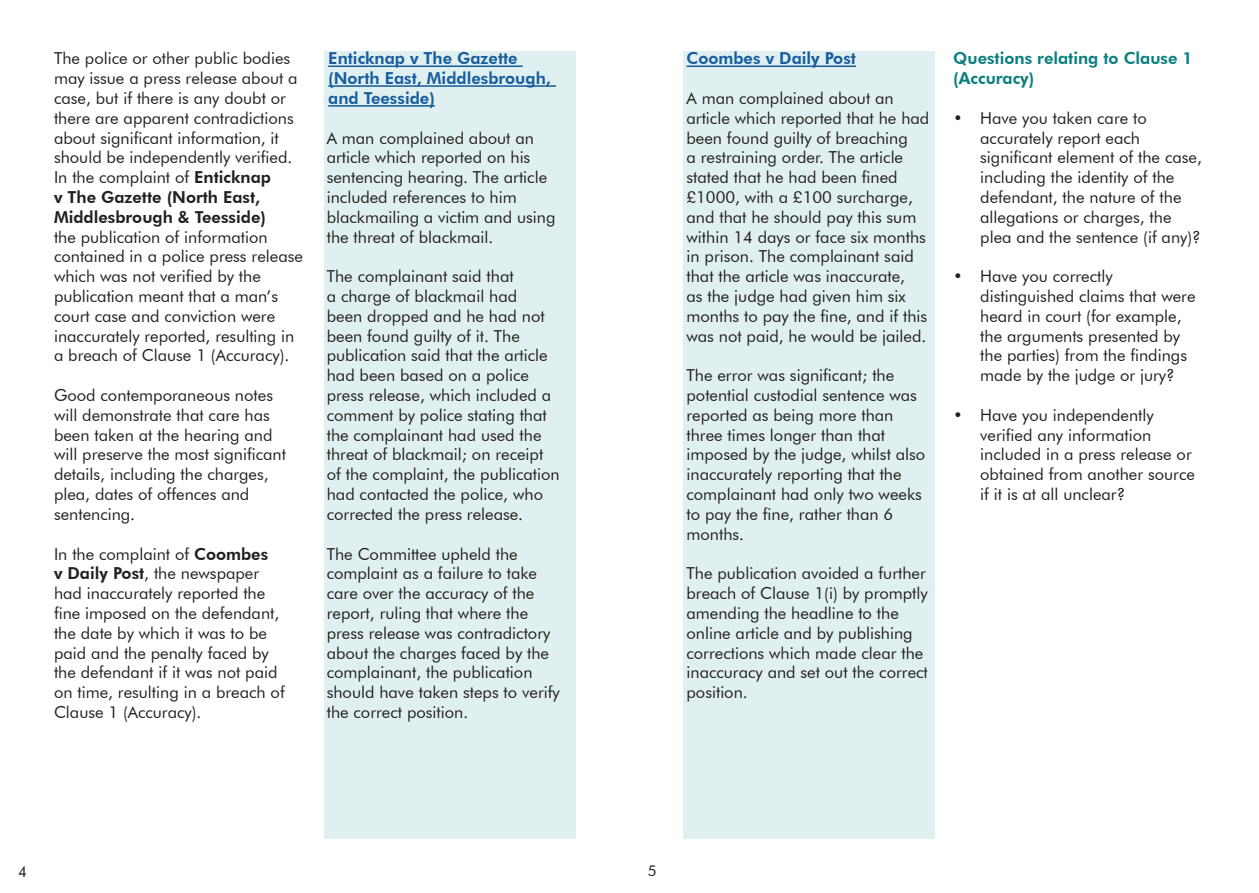
<style>
.page{position:relative;width:1259px;height:893px;background:#fff}
.page>*{position:absolute;margin:0;border:0;box-sizing:border-box;transform-origin:0 0}
.t1{font:16.5px/19.8px "Futura BT";color:#231f20}
.t2{font:800 16.5px/19.8px "Futura BT";color:#175d9e}
.t3{font:800 16.5px/19.8px "Futura BT";color:#097e7f}
.t4{font:15px "Futura BT";color:#231f20}
.s1{font-weight:800}
</style>
<div class="page">
<div style="left:324px;top:52px;width:251px;height:787px;background:#e0f0f0"></div>
<hr style="left:328px;top:65px;width:195px;height:2px;background:#175d9e">
<hr style="left:328px;top:85px;width:228px;height:2px;background:#175d9e">
<hr style="left:328px;top:105px;width:107px;height:2px;background:#175d9e">
<div style="left:683px;top:52px;width:252px;height:787px;background:#e0f0f0"></div>
<hr style="left:686px;top:65px;width:170px;height:2px;background:#175d9e">
<p class="t1" style="left:54px;top:49px;width:245px">The police or other public bodies may issue a press release about a case, but if there is any doubt or there are apparent contradictions about significant information, it should be independently verified.<br>In the complaint of <span class="s1">Enticknap<br>v The Gazette (North East,<br>Middlesbrough &amp; Teesside)</span></p>
<p class="t1" style="left:54px;top:227px;width:250px">the publication of information contained in a police press release which was not verified by the publication meant that a man’s court case and conviction were inaccurately reported, resulting in a breach of Clause 1 (Accuracy).</p>
<p class="t1" style="left:54px;top:385px;width:234px">Good contemporaneous notes will demonstrate that care has been taken at the hearing and will preserve the most significant details, including the charges, plea, dates of offences and sentencing.</p>
<p class="t1" style="left:54px;top:544px;width:232px">In the complaint of <span class="s1">Coombes<br>v Daily Post</span>, the newspaper had inaccurately reported the fine imposed on the defendant, the date by which it was to be paid and the penalty faced by the defendant if it was not paid on time, resulting in a breach of<br>Clause 1 (Accuracy).</p>
<p class="t2" style="left:328px;top:49px;width:224px">Enticknap v The Gazette (North East, Middlesbrough, and Teesside)</p>
<p class="t1" style="left:327px;top:128px;width:230px">A man complained about an article which reported on his sentencing hearing. The article included references to him blackmailing a victim and using the threat of blackmail.</p>
<p class="t1" style="left:327px;top:266px;width:234px">The complainant said that<br>a charge of blackmail had<br>been dropped and he had not been found guilty of it. The publication said that the article had been based on a police press release, which included a comment by police stating that the complainant had used the threat of blackmail; on receipt of the complaint, the publication had contacted the police, who corrected the press release.</p>
<p class="t1" style="left:327px;top:544px;width:235px">The Committee upheld the complaint as a failure to take care over the accuracy of the report, ruling that where the press release was contradictory about the charges faced by the complainant, the publication should have taken steps to verify the correct position.</p>
<p class="t2" style="left:686px;top:49px;width:171px">Coombes v Daily Post</p>
<p class="t1" style="left:686px;top:88px;width:244px">A man complained about an article which reported that he had been found guilty of breaching<br>a restraining order. The article stated that he had been fined £1000, with a £100 surcharge, and that he should pay this sum within 14 days or face six months in prison. The complainant said that the article was inaccurate,<br>as the judge had given him six months to pay the fine, and if this was not paid, he would be jailed.</p>
<p class="t1" style="left:686px;top:365px;width:240px">The error was significant; the potential custodial sentence was reported as being more than three times longer than that imposed by the judge, whilst also inaccurately reporting that the complainant had only two weeks to pay the fine, rather than 6 months.</p>
<p class="t1" style="left:686px;top:563px;width:243px">The publication avoided a further breach of Clause 1(i) by promptly amending the headline to the online article and by publishing corrections which made clear the inaccuracy and set out the correct position.</p>
<p class="t3" style="left:953px;top:49px;width:241px">Questions relating to Clause 1 (Accuracy)</p>
<p class="t1" style="left:980px;top:108px;width:223px;text-indent:-27px">• Have you taken care to accurately report each significant element of the case, including the identity of the defendant, the nature of the allegations or charges, the plea and the sentence (if any)?</p>
<p class="t1" style="left:980px;top:266px;width:217px;text-indent:-27px">• Have you correctly distinguished claims that were heard in court (for example, the arguments presented by the parties) from the findings made by the judge or jury?</p>
<p class="t1" style="left:980px;top:405px;width:216px;text-indent:-27px">• Have you independently verified any information included in a press release or obtained from another source if it is at all unclear?</p>
<p class="t4" style="left:18px;top:863px;width:10px">4</p>
<p class="t4" style="left:648px;top:861px;width:10px">5</p>
</div>
